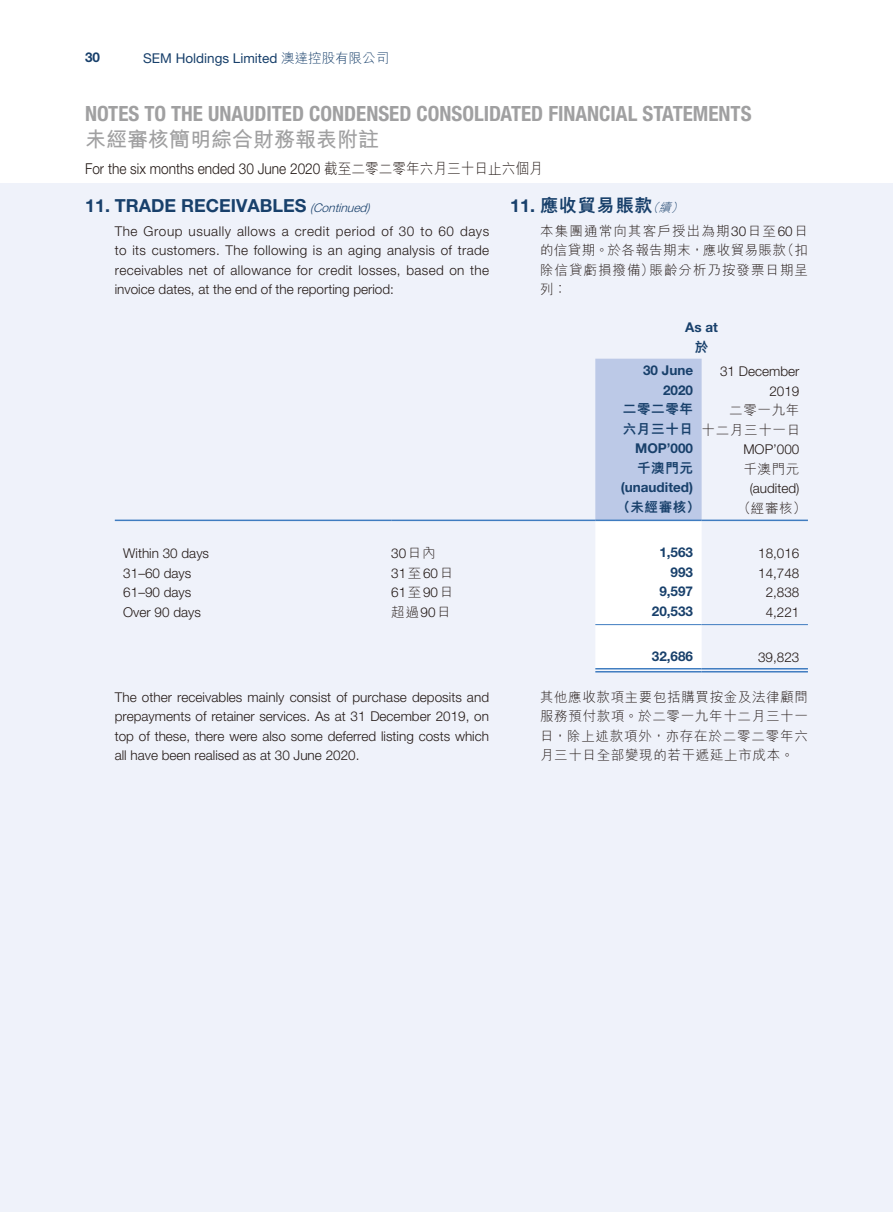
<style>
.page{position:relative;width:893px;height:1212px;background:#fff}
.page>*{position:absolute;margin:0;border:0;box-sizing:border-box;transform-origin:0 0}
.t1{font:700 condensed 21px "Helvetica Neue LT Std";color:#a0a0a1}
.t2{font:700 21px "M Hei HK";color:#a0a0a1}
.t3{font:700 18px "Helvetica Neue LT Std";color:#18406b}
.t4{font:800 18px "M Hei HK";letter-spacing:.05em;color:#18406b}
.t5{font:300 15px "Helvetica Neue LT Std";color:#231916;scale:.91 1}
.t6{font:300 13.5px/19.5px "Helvetica Neue LT Std";color:#231916;text-align:justify}
.t7{font:300 13.5px/19.5px "M Hei HK";letter-spacing:.055em;color:#231916;text-align:justify}
.t8{font:700 13.5px/19.5px "Helvetica Neue LT Std";color:#18406b;text-align:right}
.t9{font:13.5px "Helvetica Neue LT Std";color:#18406b}
.t10{font:800 13.5px/19.5px "M Hei HK";letter-spacing:.05em;color:#18406b}
.s1{font-family:"M Hei HK";font-weight:300}
.s2{font-family:"M Hei HK"}
.s3{font-weight:300;font-style:italic;font-size:12px}
.s4{font-family:"Helvetica Neue LT Std";font-weight:700}
.s5{font-family:"Helvetica Neue LT Std"}
</style>
<div class="page">
<div style="left:0;top:183px;width:893px;height:1029px;background:#eff2fa"></div>
<svg style="left:595px;top:359px;width:107px;height:311px"></svg>
<hr style="left:115px;top:520px;width:276px;height:1px;background:#3f7cc0">
<hr style="left:391px;top:520px;width:204px;height:1px;background:#3f7cc0">
<hr style="left:595px;top:520px;width:107px;height:1px;background:#3f7cc0">
<hr style="left:702px;top:520px;width:106px;height:1px;background:#3f7cc0">
<hr style="left:595px;top:624px;width:107px;height:1px;background:#3f7cc0">
<hr style="left:702px;top:624px;width:106px;height:1px;background:#3f7cc0">
<hr style="left:595px;top:668px;width:107px;height:1px;background:#3f7cc0">
<hr style="left:595px;top:671px;width:107px;height:1px;background:#3f7cc0">
<hr style="left:702px;top:668px;width:106px;height:1px;background:#3f7cc0">
<hr style="left:702px;top:671px;width:106px;height:1px;background:#3f7cc0">
<p class="t8" style="left:85px;top:47px;width:17px">30</p>
<p class="t9" style="left:143px;top:50px;width:248px">SEM Holdings Limited <span class="s1">澳達控股有限公司</span></p>
<h1 class="t1" style="left:85px;top:101px;width:668px">NOTES TO THE UNAUDITED CONDENSED CONSOLIDATED FINANCIAL STATEMENTS</h1>
<h1 class="t2" style="left:85px;top:124px;width:295px">未經審核簡明綜合財務報表附註</h1>
<p class="t5" style="left:85px;top:159px;width:504px">For the six months ended 30 June 2020 <span class="s2">截至二零二零年六月三十日止六個月</span></p>
<h2 class="t3" style="left:85px;top:194px;width:287px">11. TRADE RECEIVABLES <span class="s3">(Continued)</span></h2>
<p class="t6" style="left:115px;top:221px;width:376px">The Group usually allows a credit period of 30 to 60 days to its customers. The following is an aging analysis of trade receivables net of allowance for credit losses, based on the invoice dates, at the end of the reporting period:</p>
<h2 class="t4" style="left:510px;top:196px;width:177px"><span class="s4">11.</span> 應收貿易賬款<span class="s3">（續）</span></h2>
<p class="t7" style="left:540px;top:221px;width:269px">本集團通常向其客戶授出為期<span class="s5">30</span>日至<span class="s5">60</span>日的信貸期。於各報告期末，應收貿易賬款（扣除信貸虧損撥備）賬齡分析乃按發票日期呈列︰</p>
<p class="t8" style="left:685px;top:317px;width:34px">As at</p>
<p class="t10" style="left:695px;top:337px;width:15px">於</p>
<p class="t8" style="left:643px;top:360px;width:52px">30 June<br>2020</p>
<p class="t6" style="left:720px;top:362px;width:81px;text-align:right">31 December<br>2019</p>
<p class="t10" style="left:623px;top:399px;width:72px">二零二零年六月三十日</p>
<p class="t7" style="left:702px;top:400px;width:100px;text-align:right">二零一九年<br>十二月三十一日</p>
<p class="t8" style="left:635px;top:438px;width:60px">MOP’000</p>
<p class="t6" style="left:743px;top:440px;width:58px">MOP’000</p>
<p class="t10" style="left:637px;top:458px;width:58px">千澳門元</p>
<p class="t7" style="left:743px;top:459px;width:58px">千澳門元</p>
<p class="t8" style="left:621px;top:477px;width:74px">(unaudited)</p>
<p class="t6" style="left:750px;top:479px;width:51px">(audited)</p>
<p class="t10" style="left:617px;top:497px;width:85px">（未經審核）</p>
<p class="t7" style="left:737px;top:498px;width:70px">（經審核）</p>
<p class="t6" style="left:123px;top:543px;width:87px">Within 30 days</p>
<p class="t6" style="left:391px;top:543px;width:46px">30<span class="s2">日內</span></p>
<p class="t8" style="left:659px;top:542px;width:35px">1,563</p>
<p class="t6" style="left:758px;top:543px;width:43px">18,016</p>
<p class="t6" style="left:123px;top:563px;width:70px">31–60 days</p>
<p class="t6" style="left:391px;top:563px;width:64px">31<span class="s2">至</span>60<span class="s2">日</span></p>
<p class="t8" style="left:671px;top:562px;width:24px">993</p>
<p class="t6" style="left:758px;top:563px;width:43px">14,748</p>
<p class="t6" style="left:123px;top:582px;width:70px">61–90 days</p>
<p class="t6" style="left:391px;top:582px;width:64px">61<span class="s2">至</span>90<span class="s2">日</span></p>
<p class="t8" style="left:659px;top:581px;width:35px">9,597</p>
<p class="t6" style="left:766px;top:582px;width:35px">2,838</p>
<p class="t6" style="left:123px;top:602px;width:79px">Over 90 days</p>
<p class="t7" style="left:391px;top:602px;width:61px">超過<span class="s5">90</span>日</p>
<p class="t8" style="left:652px;top:601px;width:43px">20,533</p>
<p class="t6" style="left:766px;top:602px;width:35px">4,221</p>
<p class="t8" style="left:652px;top:646px;width:43px">32,686</p>
<p class="t6" style="left:758px;top:647px;width:43px">39,823</p>
<p class="t6" style="left:115px;top:687px;width:376px">The other receivables mainly consist of purchase deposits and prepayments of retainer services. As at 31 December 2019, on top of these, there were also some deferred listing costs which all have been realised as at 30 June 2020.</p>
<p class="t7" style="left:540px;top:687px;width:269px">其他應收款項主要包括購買按金及法律顧問服務預付款項。於二零一九年十二月三十一日，除上述款項外，亦存在於二零二零年六月三十日全部變現的若干遞延上市成本。</p>
</div>
